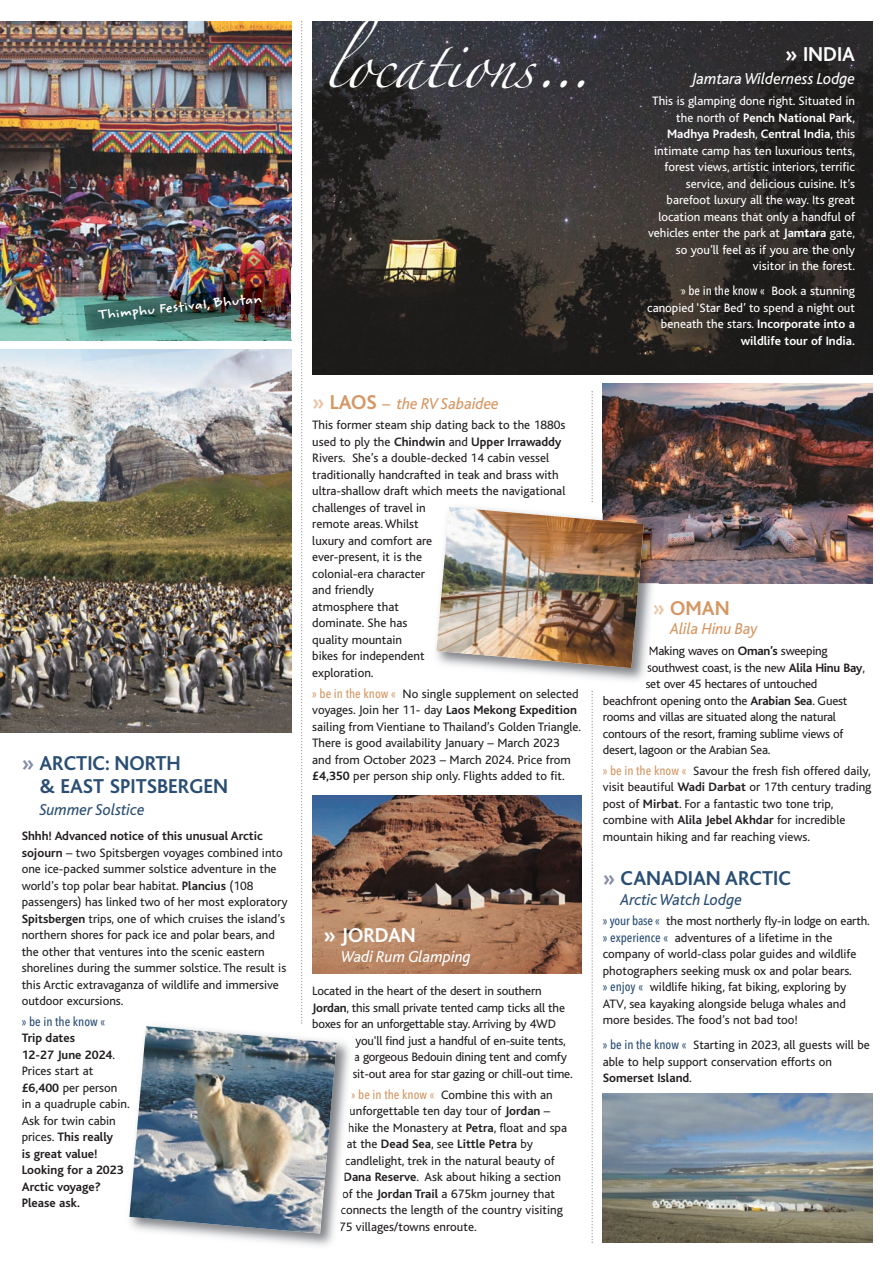
<style>
.page{position:relative;width:893px;height:1263px;background:#fff}
.page>*{position:absolute;margin:0;border:0;box-sizing:border-box;transform-origin:0 0}
.t1{font:43.5px "Zapfino";letter-spacing:-.01em;color:#fff}
.t2{font:700 21px/22.5px "Bliss";color:#2a4e73}
.t3{font:700 21px "Bliss";color:#fff}
.t4{font:700 21px "Bliss";color:#d59763}
.t5{font:italic 16.5px "Bliss";color:#fff}
.t6{font:italic 16.5px "Bliss";color:#d59763}
.t7{font:italic 16.5px "Bliss";color:#2a4e73}
.t8{font:12.75px/16.5px "Bliss";color:#231f20}
.t9{font:12.75px/16.5px "Bliss";color:#fff;text-align:right}
.t10{font:700 12.75px/16.5px "Bliss";color:#231f20}
.t11{font:500 12.75px "Avenir Next Condensed";color:#fff}
.t12{font:700 12.75px "Weber Hand ITC Std";color:#fff}
.t13{font:500 12.75px "Avenir Next Condensed";color:#2a4e73}
.s1{color:#868ea8}
.s2{font-weight:700}
.s3{font-weight:400}
.s4{font-family:"Bliss";font-weight:400}
.s5{font-weight:700;font-style:normal;font-size:21px;color:#e9c6a7}
.s6{font-weight:700;font-style:normal;font-size:21px}
.s7{font-family:"Avenir Next Condensed";font-weight:500;color:#d59763}
.s8{color:#e9c6a7}
.s9{font-family:"Avenir Next Condensed";font-weight:500;color:#2a4e73}
</style>
<div class="page">
<img style="left:0;top:349px;width:129px;height:383px">
<img style="left:0;top:22px;width:129px;height:319px">
<img style="left:357px;top:22px;width:515px;height:353px">
<img style="left:357px;top:795px;width:225px;height:178px">
<img style="left:603px;top:1093px;width:269px;height:149px">
<img style="left:603px;top:383px;width:269px;height:200px">
<img style="left:175px;top:1233px;width:159px;height:13px">
<img style="left:129px;top:21px;width:228px;height:1212px">
<svg style="left:591px;top:691px;width:2px;height:552px"></svg>
<svg style="left:646px;top:681px;width:4px;height:7px"></svg>
<img style="left:657px;top:513px;width:8px;height:70px">
<svg style="left:452px;top:391px;width:205px;height:281px"></svg>
<img style="left:436px;top:507px;width:208px;height:161px">
<img style="left:74px;top:267px;width:225px;height:74px">
<img style="left:129px;top:341px;width:153px;height:8px">
<img style="left:80px;top:349px;width:121px;height:13px">
<img style="left:84px;top:285px;width:193px;height:46px">
<p class="t12" style="left:97px;top:310px;width:167px;rotate:-6deg">Thimphu Festival, Bhutan</p>
<h2 class="t2" style="left:39px;top:754px;width:190px;text-indent:-18px"><span class="s1">»</span> ARCTIC: NORTH<br>&amp; EAST SPITSBERGEN</h2>
<p class="t7" style="left:39px;top:804px;width:107px">Summer Solstice</p>
<p class="t8" style="left:22px;top:829px;width:267px"><span class="s2">Shhh! Advanced notice of this unusual Arctic sojourn</span> – two Spitsbergen voyages combined into one ice-packed summer solstice adventure in the world’s top polar bear habitat. <span class="s2">Plancius</span> (108 passengers) has linked two of her most exploratory <span class="s2">Spitsbergen</span> trips, one of which cruises the island’s northern shores for pack ice and polar bears, and the other that ventures into the scenic eastern shorelines during the summer solstice. The result is this Arctic extravaganza of wildlife and immersive outdoor excursions.</p>
<p class="t13" style="left:22px;top:1013px;width:85px">» be in the know «</p>
<p class="t10" style="left:22px;top:1031px;width:109px">Trip dates<br>12-27 June 2024<span class="s3">.<br>Prices start at </span>£6,400 <span class="s3">per person in a quadruple cabin.<br>Ask for twin cabin prices.</span> This really<br>is great value!<br>Looking for a 2023<br>Arctic voyage?<br>Please ask.</p>
<h1 class="t1" style="left:325px;top:46px;width:269px">locations...</h1>
<h2 class="t3" style="left:785px;top:47px;width:72px">» INDIA</h2>
<p class="t5" style="left:692px;top:73px;width:165px">Jamtara Wilderness Lodge</p>
<p class="t9" style="left:648px;top:94px;width:209px">This is glamping done right. Situated in the north of <span class="s2">Pench National Park</span>, <span class="s2">Madhya Pradesh</span>, <span class="s2">Central India</span>, this intimate camp has ten luxurious tents, forest views, artistic interiors, terrific service, and delicious cuisine. It’s barefoot luxury all the way. Its great location means that only a handful of vehicles enter the park at <span class="s2">Jamtara</span> gate, so you’ll feel as if you are the only visitor in the forest.</p>
<p class="t11" style="left:681px;top:283px;width:175px">» be in the know « <span class="s4">Book a stunning</span></p>
<p class="t9" style="left:647px;top:301px;width:209px">canopied ‘Star Bed’ to spend a night out beneath the stars. <span class="s2">Incorporate into a wildlife tour of India.</span></p>
<p class="t6" style="left:312px;top:398px;width:188px"><span class="s5">»</span> <span class="s6">LAOS</span> – the RV Sabaidee</p>
<p class="t8" style="left:312px;top:418px;width:255px">This former steam ship dating back to the 1880s used to ply the <span class="s2">Chindwin</span> and <span class="s2">Upper Irrawaddy<br></span>Rivers. She’s a double-decked 14 cabin vessel traditionally handcrafted in teak and brass with ultra-shallow draft which meets the navigational challenges of travel in<br>remote areas. Whilst<br>luxury and comfort are<br>ever-present, it is the<br>colonial-era character<br>and friendly<br>atmosphere that<br>dominate. She has<br>quality mountain<br>bikes for independent<br>exploration.</p>
<p class="t8" style="left:312px;top:686px;width:270px"><span class="s7">» be in the know «</span> No single supplement on selected voyages. Join her 11- day <span class="s2">Laos Mekong Expedition </span>sailing from Vientiane to Thailand’s Golden Triangle.<br>There is good availability January – March 2023 and from October 2023 – March 2024. Price from <span class="s2">£4,350</span> per person ship only. Flights added to fit.</p>
<h2 class="t3" style="left:324px;top:928px;width:94px">» JORDAN</h2>
<p class="t5" style="left:341px;top:951px;width:131px">Wadi Rum Glamping</p>
<p class="t8" style="left:312px;top:984px;width:231px">Located in the heart of the desert in southern</p>
<p class="t8" style="left:312px;top:1001px;width:254px"><span class="s2">Jordan</span>, this small private tented camp ticks all the</p>
<p class="t8" style="left:312px;top:1017px;width:245px">boxes for an unforgettable stay. Arriving by 4WD</p>
<p class="t8" style="left:355px;top:1034px;width:212px">you‘ll find just a handful of en-suite tents,</p>
<p class="t8" style="left:354px;top:1050px;width:215px">a gorgeous Bedouin dining tent and comfy</p>
<p class="t8" style="left:353px;top:1067px;width:222px">sit-out area for star gazing or chill-out time.</p>
<p class="t8" style="left:351px;top:1087px;width:203px"><span class="s7">» be in the know «</span> Combine this with an</p>
<p class="t8" style="left:349px;top:1104px;width:203px">unforgettable ten day tour of <span class="s2">Jordan</span> –</p>
<p class="t8" style="left:348px;top:1120px;width:221px">hike the Monastery at <span class="s2">Petra</span>, float and spa</p>
<p class="t10" style="left:346px;top:1137px;width:188px"><span class="s3">at the</span> Dead Sea<span class="s3">, see</span> Little Petra <span class="s3">by</span></p>
<p class="t8" style="left:345px;top:1153px;width:212px">candlelight, trek in the natural beauty of</p>
<p class="t8" style="left:343px;top:1170px;width:219px"><span class="s2">Dana Reserve</span>. Ask about hiking a section</p>
<p class="t8" style="left:342px;top:1186px;width:214px">of the <span class="s2">Jordan Trail</span> a 675km journey that</p>
<p class="t8" style="left:341px;top:1203px;width:224px">connects the length of the country visiting</p>
<p class="t8" style="left:339px;top:1219px;width:139px">75 villages/towns enroute.</p>
<h2 class="t4" style="left:653px;top:601px;width:79px"><span class="s8">»</span> OMAN</h2>
<p class="t6" style="left:670px;top:623px;width:89px">Alila Hinu Bay</p>
<p class="t8" style="left:648px;top:644px;width:181px">Making waves on <span class="s2">Oman’s</span> sweeping</p>
<p class="t8" style="left:647px;top:660px;width:220px">southwest coast, is the new <span class="s2">Alila Hinu Bay</span>,</p>
<p class="t8" style="left:646px;top:677px;width:173px">set over 45 hectares of untouched</p>
<p class="t8" style="left:603px;top:693px;width:246px">beachfront opening onto the <span class="s2">Arabian Sea</span>. Guest</p>
<p class="t8" style="left:603px;top:710px;width:235px">rooms and villas are situated along the natural</p>
<p class="t8" style="left:603px;top:726px;width:242px">contours of the resort, framing sublime views of</p>
<p class="t8" style="left:603px;top:743px;width:169px">desert, lagoon or the Arabian Sea.</p>
<p class="t8" style="left:603px;top:764px;width:270px"><span class="s7">» be in the know «</span> Savour the fresh fish offered daily, visit beautiful <span class="s2">Wadi Darbat</span> or 17th century trading post of <span class="s2">Mirbat</span>. For a fantastic two tone trip, combine with <span class="s2">Alila Jebel Akhdar</span> for incredible mountain hiking and far reaching views.</p>
<h2 class="t2" style="left:603px;top:869px;width:190px"><span class="s1">»</span> CANADIAN ARCTIC</h2>
<p class="t7" style="left:620px;top:894px;width:123px">Arctic Watch Lodge</p>
<p class="t8" style="left:603px;top:914px;width:268px"><span class="s9">» your base «</span> the most northerly fly-in lodge on earth. <span class="s9">» experience «</span> adventures of a lifetime in the company of world-class polar guides and wildlife photographers seeking musk ox and polar bears.<br><span class="s9">» enjoy «</span> wildlife hiking, fat biking, exploring by ATV, sea kayaking alongside beluga whales and more besides. The food’s not bad too!</p>
<p class="t8" style="left:603px;top:1038px;width:269px"><span class="s9">» be in the know «</span> Starting in 2023, all guests will be able to help support conservation efforts on<br><span class="s2">Somerset Island</span>.</p>
</div>
